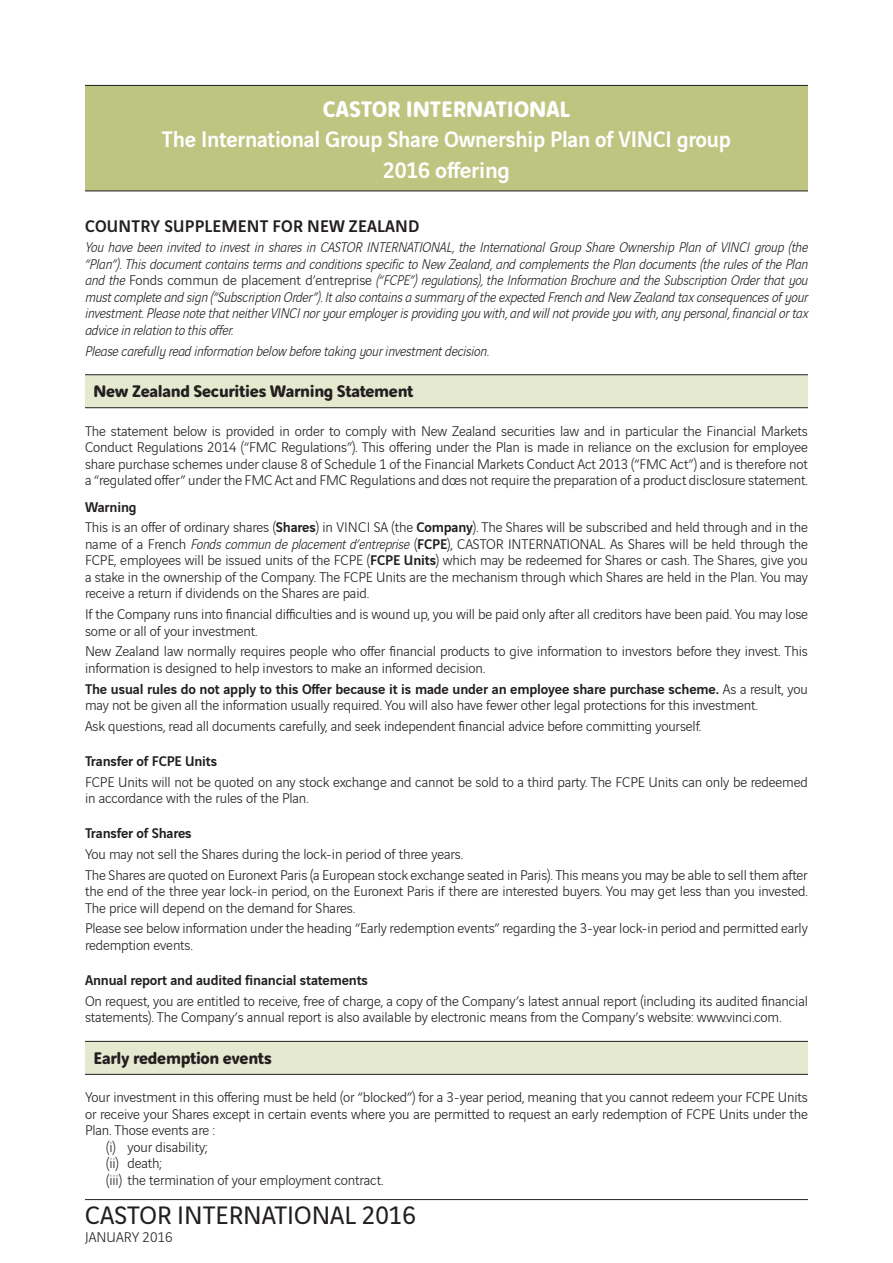
<style>
.page{position:relative;width:893px;height:1263px;background:#fff}
.page>*{position:absolute;margin:0;border:0;box-sizing:border-box;transform-origin:0 0}
.t1{font:27px "Vinci Sans";color:#231f20}
.t2{font:500 24px/30.8px "Vinci Sans";letter-spacing:-.01em;color:#fff;text-align:center;scale:.96 1}
.t3{font:700 24px "Vinci Rounded";letter-spacing:-.01em;color:#fff}
.t4{font:700 18px "Vinci Rounded";letter-spacing:-.02em;color:#231f20}
.t5{font:500 18px "Vinci Sans";letter-spacing:.01em;color:#231f20}
.t6{font:300 15px/16.5px "Vinci Sans";letter-spacing:-.01em;color:#231f20}
.t7{font:italic 300 15px/16.5px "Vinci Sans";letter-spacing:-.01em;color:#231f20;text-align:justify}
.t8{font:500 15px "Vinci Sans";letter-spacing:-.01em;color:#231f20}
.s1{font-style:normal}
.s2{font-weight:500}
.s3{font-style:italic}
</style>
<div class="page">
<hr style="left:85px;top:1199px;width:723px;height:1px;background:#231f20">
<div style="left:85px;top:85px;width:723px;height:106px;background:#bdc581"></div>
<hr style="left:85px;top:85px;width:723px;height:1px;background:#231f20">
<hr style="left:85px;top:191px;width:723px;height:1px;background:#231f20">
<div style="left:85px;top:375px;width:723px;height:33px;background:#e5e9cf"></div>
<hr style="left:85px;top:374px;width:723px;height:1px;background:#231f20">
<hr style="left:85px;top:407px;width:723px;height:1px;background:#231f20">
<div style="left:85px;top:1041px;width:723px;height:33px;background:#e5e9cf"></div>
<hr style="left:85px;top:1041px;width:723px;height:1px;background:#231f20">
<hr style="left:85px;top:1074px;width:723px;height:1px;background:#231f20">
<h2 class="t3" style="left:323px;top:91px;width:249px">CASTOR INTERNATIONAL</h2>
<h2 class="t2" style="left:162px;top:122px;width:594px">The International Group Share Ownership Plan of VINCI group<br>2016 offering</h2>
<p class="t5" style="left:85px;top:212px;width:336px">Country supplement for New Zealan d</p>
<p class="t7" style="left:85px;top:238px;width:724px">You have been invited to invest in shares in CASTOR INTERNATIONAL, the International Group Share Ownership Plan of VINCI group (the “Plan”). This document contains terms and conditions specific to New Zealand, and complements the Plan documents (the rules of the Plan and the <span class="s1">Fonds commun de placement d’entreprise</span> (“FCPE”) regulations), the Information Brochure and the Subscription Order that you must complete and sign (“Subscription Order”). It also contains a summary of the expected French and New Zealand tax consequences of your investment. Please note that neither VINCI nor your employer is providing you with, and will not provide you with, any personal, financial or tax advice in relation to this offer.</p>
<p class="t7" style="left:85px;top:341px;width:405px">Please carefully read information below before taking your investment decision.</p>
<p class="t4" style="left:94px;top:378px;width:322px">New Zealand Securities Warning Statement</p>
<p class="t6" style="left:85px;top:421px;width:724px;text-align:justify">The statement below is provided in order to comply with New Zealand securities law and in particular the Financial Markets Conduct Regulations 2014 (“FMC Regulations”). This offering under the Plan is made in reliance on the exclusion for employee share purchase schemes under clause 8 of Schedule 1 of the Financial Markets Conduct Act 2013 (“FMC Act”) and is therefore not a “regulated offer” under the FMC Act and FMC Regulations and does not require the preparation of a product disclosure statement.</p>
<p class="t6" style="left:85px;top:495px;width:724px;line-height:20.7px"><span class="s2">Warning<br></span>This is an offer of ordinary shares (<span class="s2">Shares</span>) in Vinc i SA (the <span class="s2">Company</span>). The Shares will be subscribed and held through and in the</p>
<p class="t6" style="left:85px;top:534px;width:724px;text-align:justify">name of a French <span class="s3">Fonds commun de placement d’entreprise</span> (<span class="s2">FCPE</span>), CASTOR I NTERNATI ONAL. As Shares will be held through the FCPE, employees will be issued units of the FCPE (<span class="s2">FCPE Units</span>) which may be redeemed for Shares or cash. The Shares, give you a stake in the ownership of the Company. The FCPE Units are the mechanism through which Shares are held in the Plan. You may receive a return if dividends on the Shares are paid.</p>
<p class="t6" style="left:85px;top:605px;width:724px">If the Company runs into financial difficulties and is wound up, you will be paid only after all creditors have been paid. You may lose some or all of your investment.</p>
<p class="t6" style="left:85px;top:642px;width:724px">New Zealand law normally requires people who offer financial products to give information to investors before they invest. This information is designed to help investors to make an informed decision.</p>
<p class="t6" style="left:85px;top:679px;width:724px"><span class="s2">The usual rules do not apply to this Offer because it is made under an employee share purchase scheme.</span> As a result, you may not be given all the information usually required. You will also have fewer other legal protections for this investment.</p>
<p class="t6" style="left:85px;top:716px;width:618px">Ask questions, read all documents carefully, and seek independent financial advice before committing yourself.</p>
<p class="t8" style="left:85px;top:749px;width:134px">Transfer of FCPE Units</p>
<p class="t6" style="left:85px;top:772px;width:724px">FCPE Units will not be quoted on any stock exchange and cannot be sold to a third party. The FCPE Units can only be redeemed in accordance with the rules of the Plan.</p>
<p class="t8" style="left:85px;top:822px;width:108px">Transfer of Shares</p>
<p class="t6" style="left:85px;top:842px;width:724px;line-height:20.7px">You may not sell the Shares during the lock-in period of three years.<br>The Shares are quoted on Euronext Paris (a European stock exchange seated in Paris). This means you may be able to sell them after</p>
<p class="t6" style="left:85px;top:882px;width:724px">the end of the three year lock-in period, on the Euronext Paris if there are interested buyers. You may get less than you invested.<br>The price will depend on the demand for Shares.</p>
<p class="t6" style="left:85px;top:919px;width:724px">Please see below information under the heading “Early redemption events” regarding the 3-year lock-in period and permitted early redemption events.</p>
<p class="t8" style="left:85px;top:968px;width:285px">Annual report and audited financial statements</p>
<p class="t6" style="left:85px;top:991px;width:724px">On request, you are entitled to receive, free of charge, a copy of the Company’s latest annual report (including its audited financial statements). The Company’s annual report is also available by electronic means from the Company’s website: www.vinci.com.</p>
<p class="t4" style="left:94px;top:1044px;width:180px">Early redemption events</p>
<p class="t6" style="left:85px;top:1088px;width:724px">Your investment in this offering must be held (or “blocked”) for a 3-year period, meaning that you cannot redeem your FCPE Units</p>
<p class="t6" style="left:85px;top:1104px;width:724px">or receive your Shares except in certain events where you are permitted to request an early redemption of FCPE Units under the</p>
<p class="t6" style="left:85px;top:1121px;width:132px">Plan. Those events are :</p>
<p class="t6" style="left:106px;top:1137px;width:103px">(i) your disability;</p>
<p class="t6" style="left:106px;top:1154px;width:57px">(ii) death;</p>
<p class="t6" style="left:106px;top:1170px;width:279px">(iii) the termination of your employment contract.</p>
<h1 class="t1" style="left:85px;top:1195px;width:332px">CASTOR INTERNATIONAL 2016</h1>
<p class="t6" style="left:85px;top:1228px;width:89px">JANUARY 2016</p>
</div>
